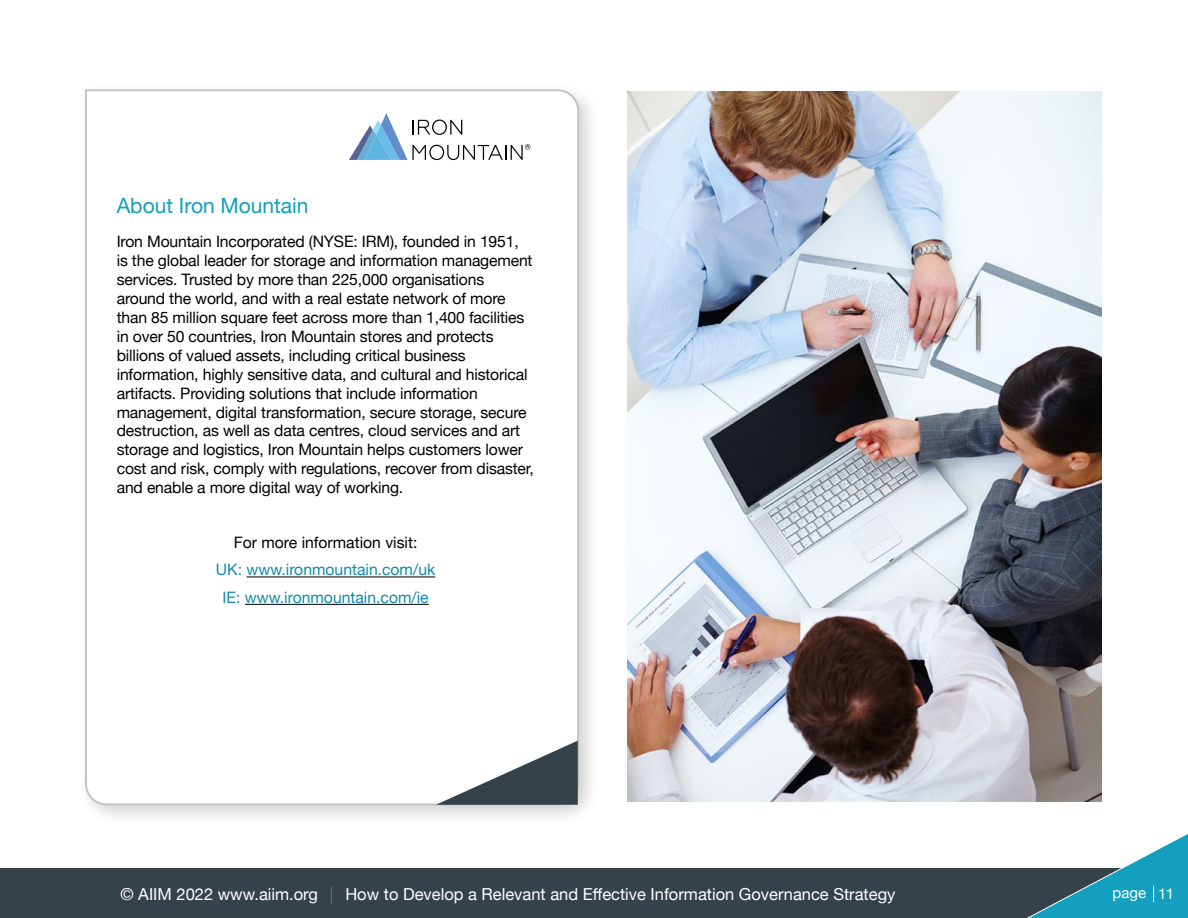
<style>
.page{position:relative;width:1188px;height:918px;background:#fff}
.page>*{position:absolute;margin:0;border:0;box-sizing:border-box;transform-origin:0 0}
.t1{font:21px "Helvetica Neue";color:#129fc0}
.t2{font:16.5px "Helvetica Neue";color:#fff}
.t3{font:15.75px/18.9px "Helvetica Neue";letter-spacing:-.01em;color:#000}
.t4{font:15.75px/27.5px "Helvetica Neue";color:#128aad;text-align:center}
.t5{font:15px "Helvetica Neue";color:#fff}
</style>
<div class="page">
<div style="left:0;top:869px;width:1188px;height:49px;background:#36424a"></div>
<svg style="left:331px;top:887px;width:1px;height:17px"></svg>
<svg style="left:1010px;top:834px;width:178px;height:84px"></svg>
<div style="left:77px;top:81px;width:523px;height:746px;background:#000;opacity:.18"></div>
<svg style="left:84px;top:88px;width:496px;height:718px"></svg>
<svg style="left:436px;top:741px;width:142px;height:64px"></svg>
<svg style="left:349px;top:113px;width:182px;height:47px"></svg>
<hr style="left:247px;top:577px;width:188px;height:1px;background:#000">
<hr style="left:245px;top:604px;width:184px;height:1px;background:#000">
<img style="left:628px;top:91px;width:473px;height:711px">
<h1 class="t1" style="left:117px;top:190px;width:193px">About Iron Mountain</h1>
<p class="t3" style="left:117px;top:233px;width:419px">Iron Mountain Incorporated (NYSE: IRM), founded in 1951, is the global leader for storage and information management services. Trusted by more than 225,000 organisations around the world, and with a real estate network of more than 85 million square feet across more than 1,400 facilities in over 50 countries, Iron Mountain stores and protects billions of valued assets, including critical business information, highly sensitive data, and cultural and historical artifacts. Providing solutions that include information management, digital transformation, secure storage, secure destruction, as well as data centres, cloud services and art storage and logistics, Iron Mountain helps customers lower cost and risk, comply with regulations, recover from disaster, and enable a more digital way of working.</p>
<p class="t3" style="left:234px;top:534px;width:185px">For more information visit:</p>
<p class="t4" style="left:216px;top:557px;width:221px">UK: www.ironmountain.com/uk<br>IE: www.ironmountain.com/ie</p>
<p class="t2" style="left:121px;top:882px;width:199px">© AIIM 2022 www.aiim.org</p>
<p class="t2" style="left:345px;top:882px;width:552px">How to Develop a Relevant and Effective Information Governance Strategy</p>
<p class="t5" style="left:1113px;top:882px;width:63px">page 11</p>
</div>
